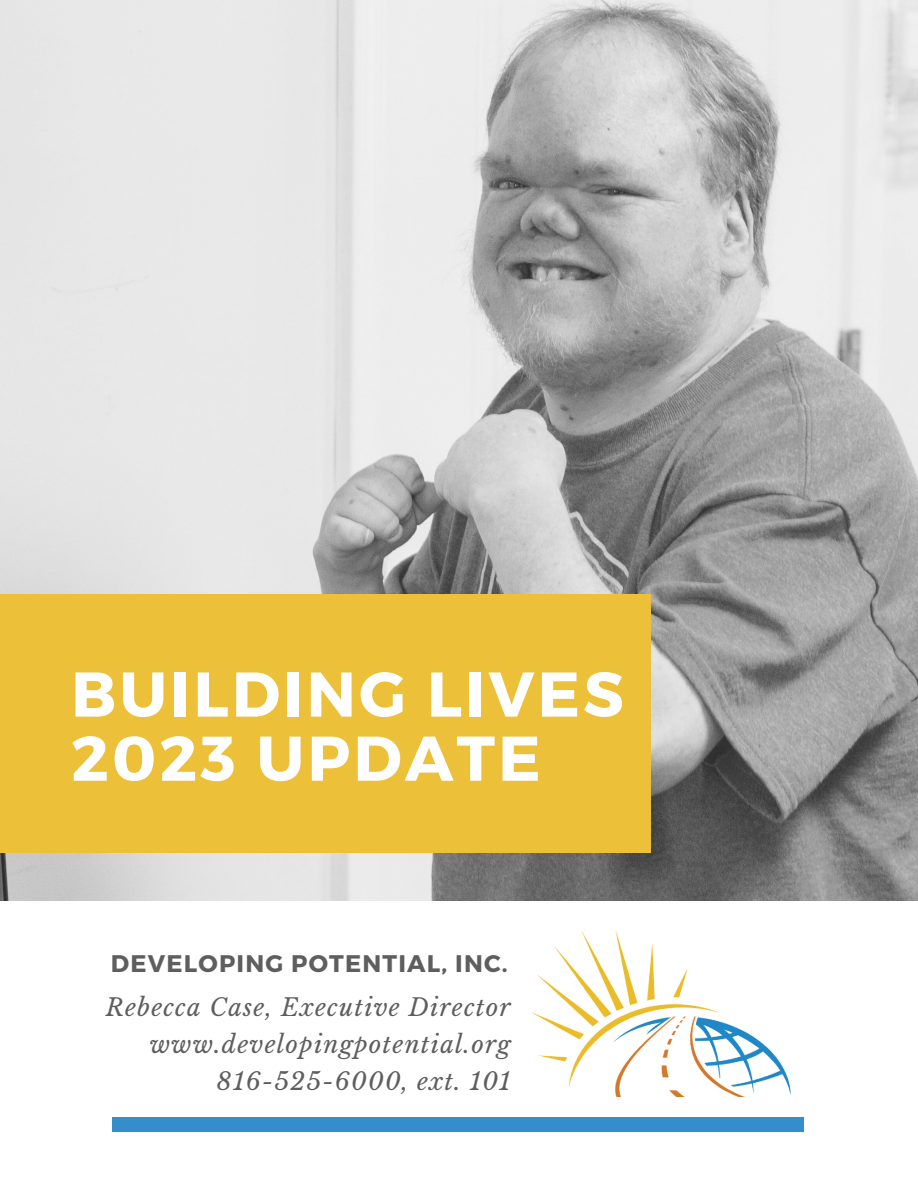
<style>
.page{position:relative;width:918px;height:1188px;background:#fff}
.page>*{position:absolute;margin:0;border:0;box-sizing:border-box;transform-origin:0 0}
.t1{font:700 63px/64.2px "Montserrat";letter-spacing:.05em;color:#fff}
.t2{font:italic 24px/37.2px "Libre Baskerville";letter-spacing:.05em;color:#5e5e5e;text-align:right}
.t3{font:700 24px "Montserrat";letter-spacing:.05em;color:#5e5e5e}
</style>
<div class="page">
<img style="left:0;top:0;width:918px;height:900px">
<div style="left:0;top:594px;width:651px;height:259px;background:#edc039"></div>
<div style="left:112px;top:1117px;width:692px;height:15px;background:#338eca"></div>
<img style="left:532px;top:930px;width:259px;height:167px">
<h1 class="t1" style="left:71px;top:659px;width:554px">BUILDING LIVES<br>2023 UPDATE</h1>
<p class="t3" style="left:111px;top:947px;width:398px">DEVELOPING POTENTIAL, INC.</p>
<p class="t2" style="left:106px;top:989px;width:406px">Rebecca Case, Executive Director www.developingpotential.org<br>816-525-6000, ext. 101</p>
</div>
